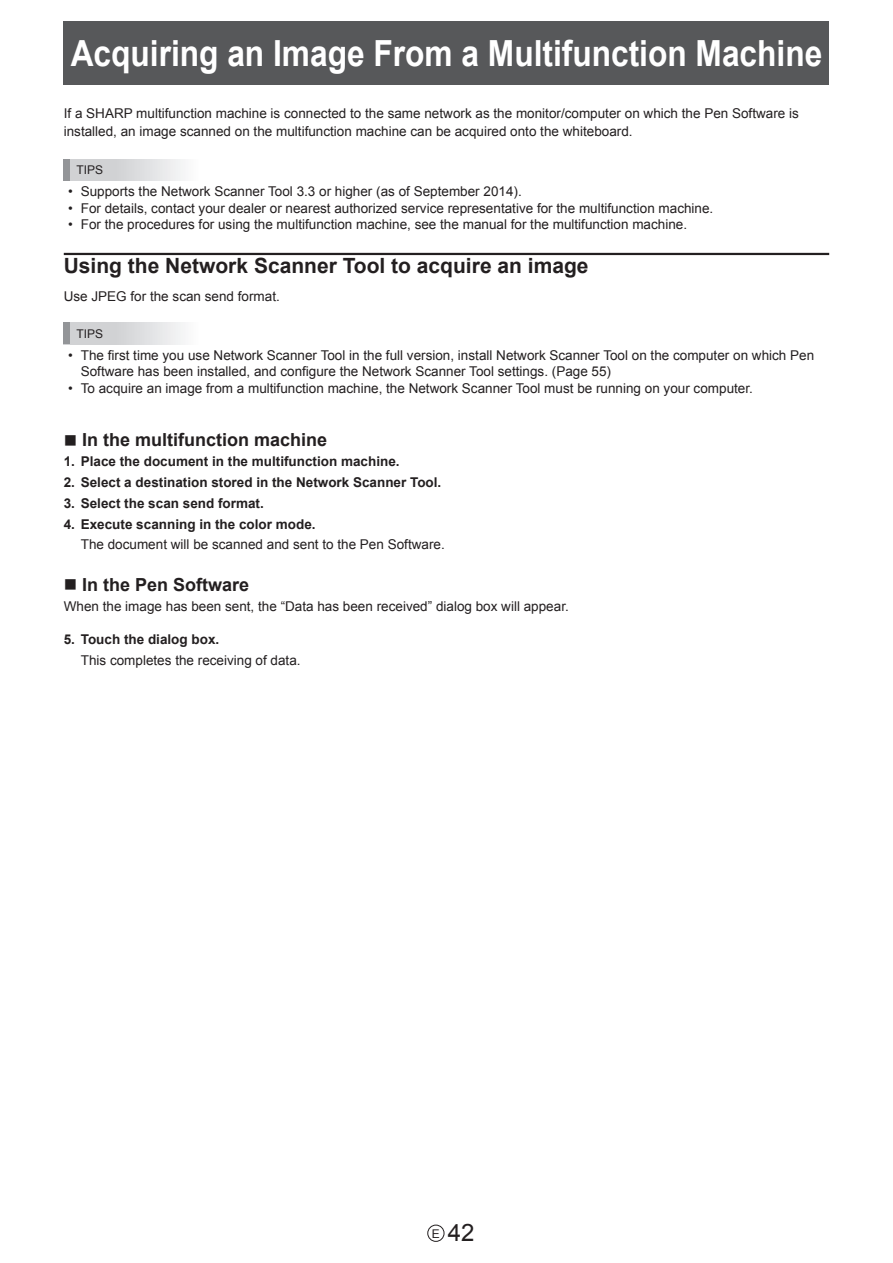
<style>
.page{position:relative;width:893px;height:1263px;background:#fff}
.page>*{position:absolute;margin:0;border:0;box-sizing:border-box;transform-origin:0 0}
.t1{font:700 36px "Arial";color:#fff;scale:.88 1}
.t2{font:24px "Arial";color:#231f20}
.t3{font:700 21px "Arial";color:#231f20}
.t4{font:700 18px "Arial";color:#231f20}
.t5{font:13.5px/18px "Arial";color:#231f20}
.t6{font:700 13.5px "Arial";color:#231f20}
.t7{font:12px "Arial";color:#231f20}
.s1{font-size:12px}
</style>
<div class="page">
<div style="left:64px;top:21px;width:765px;height:64px;background:#57585a"></div>
<div style="left:427px;top:1225px;width:17px;height:17px;border:1px solid #231f20;border-radius:50%"></div>
<hr style="left:64px;top:253px;width:765px;height:2px;background:#231f20">
<div style="left:64px;top:159px;width:212px;height:21px;background:linear-gradient(to right,#c9cacd,#fff)"></div>
<div style="left:64px;top:159px;width:6px;height:21px;background:#939598"></div>
<div style="left:64px;top:323px;width:212px;height:21px;background:linear-gradient(to right,#c9cacd,#fff)"></div>
<div style="left:64px;top:323px;width:6px;height:21px;background:#939598"></div>
<h1 class="t1" style="left:71px;top:29px;width:856px">Acquiring an Image From a Multifunction Machine</h1>
<p class="t5" style="left:64px;top:104px;width:737px">If a SHARP multifunction machine is connected to the same network as the monitor/computer on which the Pen Software is installed, an image scanned on the multifunction machine can be acquired onto the whiteboard.</p>
<p class="t7" style="left:77px;top:162px;width:28px">TIPS</p>
<p class="t5" style="left:68px;top:183px;width:455px">• Supports the Network Scanner Tool 3.3 or higher (as of September 2014).</p>
<p class="t5" style="left:68px;top:199px;width:647px">• For details, contact your dealer or nearest authorized service representative for the multifunction machine.</p>
<p class="t5" style="left:68px;top:216px;width:621px">• For the procedures for using the multifunction machine, see the manual for the multifunction machine.</p>
<h3 class="t3" style="left:64px;top:252px;width:526px">Using the Network Scanner Tool to acquire an image</h3>
<p class="t5" style="left:64px;top:288px;width:218px">Use JPEG for the scan send format.</p>
<p class="t7" style="left:77px;top:326px;width:28px">TIPS</p>
<p class="t5" style="left:81px;top:347px;width:735px;line-height:16.5px;text-indent:-13px">• The first time you use Network Scanner Tool in the full version, install Network Scanner Tool on the computer on which Pen<br>Software has been installed, and configure the Network Scanner Tool settings. (Page 55)</p>
<p class="t5" style="left:68px;top:379px;width:686px">• To acquire an image from a multifunction machine, the Network Scanner Tool must be running on your computer.</p>
<h3 class="t4" style="left:64px;top:428px;width:265px">■ In the multifunction machine</h3>
<p class="t6" style="left:64px;top:453px;width:337px">1. Place the document in the multifunction machine.</p>
<p class="t6" style="left:64px;top:473px;width:379px">2. Select a destination stored in the Network Scanner Tool.</p>
<p class="t6" style="left:64px;top:494px;width:202px">3. Select the scan send format.</p>
<p class="t6" style="left:64px;top:515px;width:253px">4. Execute scanning in the color mode.</p>
<p class="t5" style="left:81px;top:536px;width:365px">The document will be scanned and sent to the Pen Software.</p>
<h3 class="t4" style="left:64px;top:572px;width:187px">■ In the Pen Software</h3>
<p class="t5" style="left:64px;top:597px;width:507px">When the image has been sent, the “Data has been received” dialog box will appear.</p>
<p class="t6" style="left:64px;top:630px;width:157px">5. Touch the dialog box.</p>
<p class="t5" style="left:81px;top:651px;width:221px">This completes the receiving of data.</p>
<h2 class="t2" style="left:432px;top:1217px;width:44px"><span class="s1">E</span> 42</h2>
</div>
